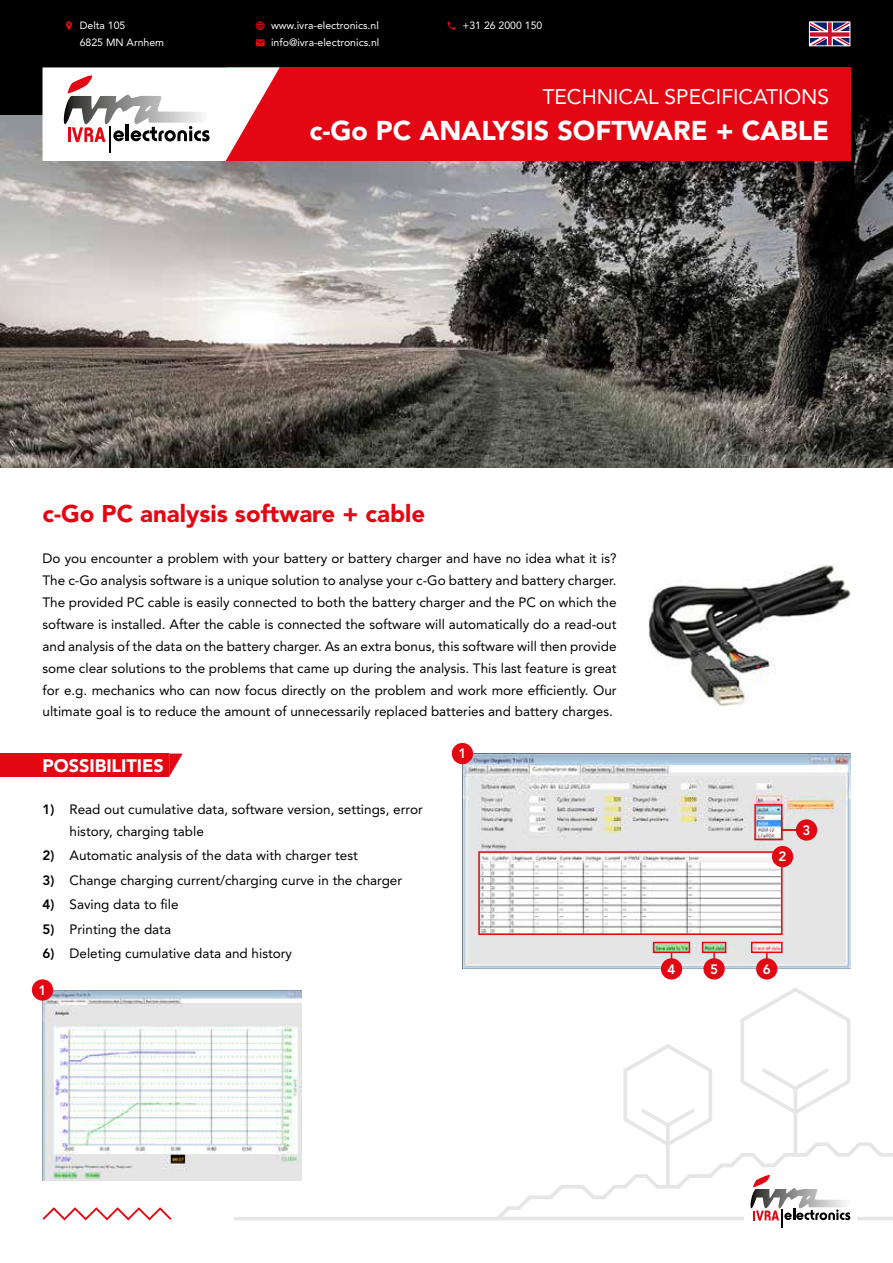
<style>
.page{position:relative;width:893px;height:1263px;background:#fff}
.page>*{position:absolute;margin:0;border:0;box-sizing:border-box;transform-origin:0 0}
.t1{font:900 27px "Avenir LT Std";color:#fff}
.t2{font:900 24px "Avenir LT Std";color:#e30613}
.t3{font:21px "Avenir LT Std";color:#fff}
.t4{font:900 18px "Avenir LT Std";color:#fff}
.t5{font:13.5px/21.9px "Avenir LT Std";color:#000;text-align:justify}
.t6{font:800 13.5px "Avenir LT Std";color:#fff}
.t7{font:10.5px/17px "Avenir LT Std";color:#fff}
.s1{color:#e30613}
.s2{font-weight:800}
</style>
<div class="page">
<hr style="left:234px;top:1217px;width:659px;height:3px;background:#000">
<svg style="left:623px;top:987px;width:228px;height:153px"></svg>
<svg style="left:492px;top:1140px;width:401px;height:88px"></svg>
<svg style="left:42px;top:1207px;width:130px;height:14px"></svg>
<img style="left:648px;top:564px;width:202px;height:142px">
<img style="left:0;top:114px;width:893px;height:354px">
<div style="left:43px;top:753px;width:126px;height:24px;background:#e30613"></div>
<div style="left:0;top:0;width:893px;height:114px;background:#000"></div>
<div style="left:226px;top:67px;width:624px;height:94px;background:#e30613"></div>
<svg style="left:43px;top:67px;width:237px;height:94px"></svg>
<svg style="left:169px;top:753px;width:14px;height:24px"></svg>
<div style="left:0;top:753px;width:43px;height:24px;background:#e30613"></div>
<svg style="left:809px;top:21px;width:41px;height:25px"></svg>
<svg style="left:810px;top:22px;width:39px;height:23px"></svg>
<img style="left:462px;top:753px;width:388px;height:216px">
<div style="left:452px;top:743px;width:21px;height:21px;background:#e30613;border-radius:50%"></div>
<div style="left:772px;top:846px;width:21px;height:21px;background:#e30613;border-radius:50%"></div>
<svg style="left:754px;top:803px;width:29px;height:38px"></svg>
<hr style="left:781px;top:829px;width:25px;height:2px;background:#e30613">
<div style="left:796px;top:819px;width:21px;height:22px;background:#e30613;border-radius:50%"></div>
<svg style="left:478px;top:850px;width:305px;height:129px"></svg>
<img style="left:43px;top:990px;width:258px;height:190px">
<div style="left:32px;top:979px;width:21px;height:21px;background:#e30613;border-radius:50%"></div>
<p class="t7" style="left:80px;top:17px;width:86px;text-indent:-16px"><span class="s1">●</span> Delta 105<br>6825 MN Arnhem</p>
<p class="t7" style="left:255px;top:17px;width:125px"><span class="s1">●■◆</span> www.ivra-electronics.nl</p>
<p class="t7" style="left:255px;top:34px;width:126px"><span class="s1">●</span> info@ivra-electronics.nl</p>
<p class="t7" style="left:446px;top:17px;width:97px"><span class="s1">□■</span> +31 26 2000 150</p>
<h3 class="t3" style="left:542px;top:84px;width:288px">TECHNICAL SPECIFICATIONS</h3>
<h1 class="t1" style="left:309px;top:114px;width:521px">c-Go PC ANALYSIS SOFTWARE + CABLE</h1>
<h2 class="t2" style="left:43px;top:499px;width:384px">c-Go PC analysis software + cable</h2>
<p class="t5" style="left:43px;top:548px;width:576px">Do you encounter a problem with your battery or battery charger and have no idea what it is?<br>The c-Go analysis software is a unique solution to analyse your c-Go battery and battery charger.<br>The provided PC cable is easily connected to both the battery charger and the PC on which the software is installed. After the cable is connected the software will automatically do a read-out and analysis of the data on the battery charger. As an extra bonus, this software will then provide some clear solutions to the problems that came up during the analysis. This last feature is great for e.g. mechanics who can now focus directly on the problem and work more efficiently. Our ultimate goal is to reduce the amount of unnecessarily replaced batteries and battery charges.</p>
<h3 class="t4" style="left:43px;top:754px;width:123px">POSSIBILITIES</h3>
<p class="t5" style="left:70px;top:798px;width:355px;text-indent:-27px"><span class="s2">1)</span> Read out cumulative data, software version, settings, error history, charging table</p>
<p class="t5" style="left:43px;top:844px;width:317px"><span class="s2">2)</span> Automatic analysis of the data with charger test</p>
<p class="t5" style="left:43px;top:869px;width:361px"><span class="s2">3)</span> Change charging current/charging curve in the charger</p>
<p class="t5" style="left:43px;top:893px;width:138px"><span class="s2">4)</span> Saving data to file</p>
<p class="t5" style="left:43px;top:918px;width:130px"><span class="s2">5)</span> Printing the data</p>
<p class="t5" style="left:43px;top:942px;width:251px"><span class="s2">6)</span> Deleting cumulative data and history</p>
<p class="t6" style="left:39px;top:982px;width:9px">1</p>
<p class="t6" style="left:458px;top:746px;width:9px">1</p>
<p class="t6" style="left:779px;top:849px;width:9px">2</p>
<p class="t6" style="left:802px;top:822px;width:9px">3</p>
<p class="t6" style="left:667px;top:961px;width:9px">4</p>
<p class="t6" style="left:710px;top:961px;width:9px">5</p>
<p class="t6" style="left:763px;top:961px;width:9px">6</p>
</div>
